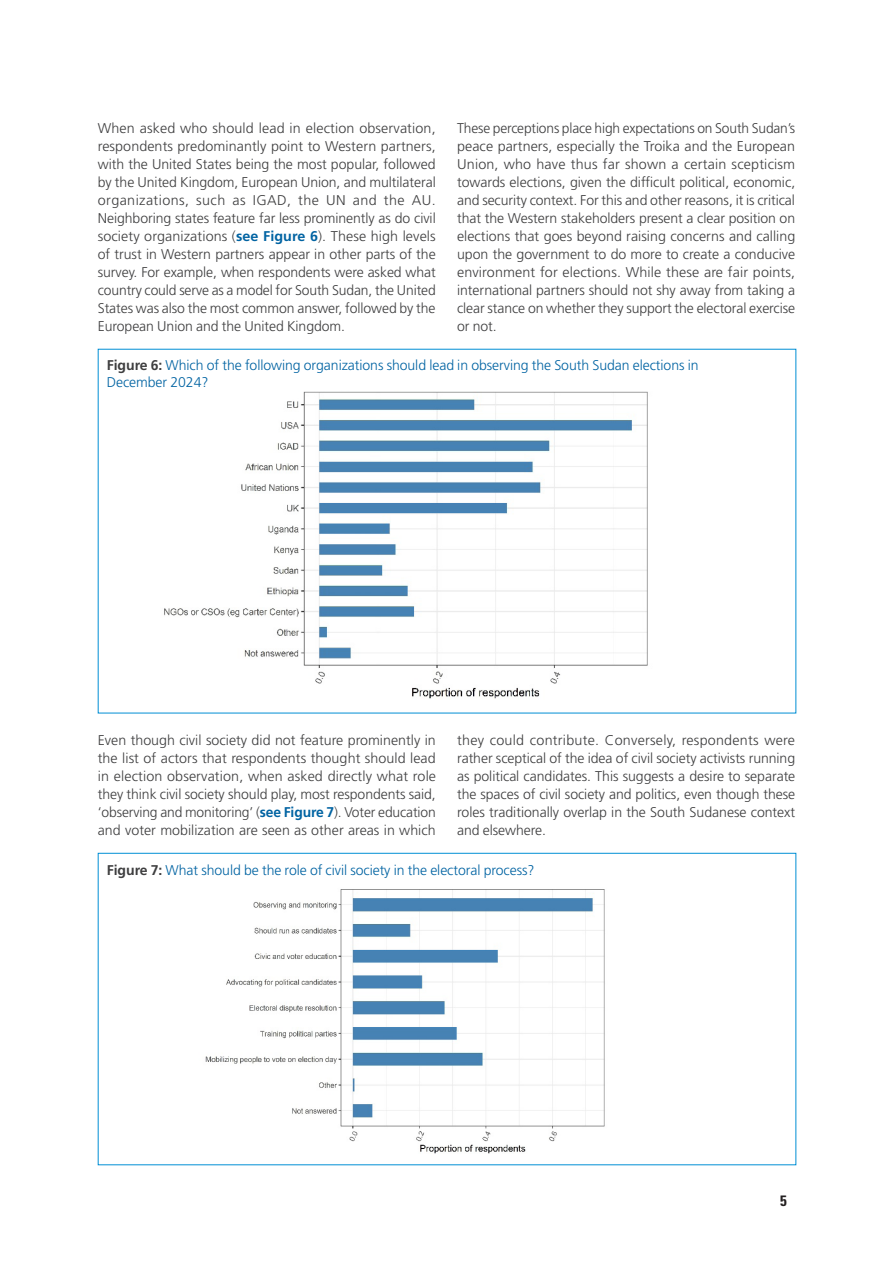
<style>
.page{position:relative;width:893px;height:1263px;background:#fff}
.page>*{position:absolute;margin:0;border:0;box-sizing:border-box;transform-origin:0 0}
.t1{font:700 condensed 15px "Univers LT Std";color:#231f20}
.Body_Text{font:300 14.1px/18px "Frutiger LT Std";letter-spacing:-.005em;color:#3e3e3f;text-align:justify}
.Body_Text-2{font:300 14.1px/17px "Frutiger LT Std";letter-spacing:-.005em;color:#0163a2}
.s1{font-weight:700;color:#0163a2}
.s2{font-weight:700;color:#3e3e3f}
</style>
<div class="page">
<img style="left:164px;top:391px;width:484px;height:308px">
<img style="left:205px;top:889px;width:400px;height:265px">
<p class="Body_Text" style="left:98px;top:119px;width:340px">When asked who should lead in election observation, respondents predominantly point to Western partners, with the United States being the most popular, followed by the United Kingdom, European Union, and multilateral organizations, such as IGAD, the UN and the AU.<br>Neighboring states feature far less prominently as do civil society organizations (<span class="s1">see Figure 6</span>). These high levels of trust in Western partners appear in other parts of the survey. For example, when respondents were asked what country could serve as a model for South Sudan, the United States was also the most common answer, followed by the European Union and the United Kingdom.</p>
<p class="Body_Text" style="left:457px;top:119px;width:340px">These perceptions place high expectations on South Sudan’s peace partners, especially the Troika and the European Union, who have thus far shown a certain scepticism towards elections, given the difficult political, economic, and security context. For this and other reasons, it is critical that the Western stakeholders present a clear position on elections that goes beyond raising concerns and calling upon the government to do more to create a conducive environment for elections. While these are fair points, international partners should not shy away from taking a clear stance on whether they support the electoral exercise or not.</p>
<p class="Body_Text-2" style="left:107px;top:357px;width:593px"><span class="s2">Figure 6:</span> Which of the following organizations should lead in observing the South Sudan elections in<br>December 2024?</p>
<p class="Body_Text" style="left:98px;top:731px;width:340px">Even though civil society did not feature prominently in the list of actors that respondents thought should lead in election observation, when asked directly what role they think civil society should play, most respondents said, ‘observing and monitoring’ (<span class="s1">see Figure 7</span>). Voter education and voter mobilization are seen as other areas in which</p>
<p class="Body_Text" style="left:457px;top:731px;width:340px">they could contribute. Conversely, respondents were rather sceptical of the idea of civil society activists running as political candidates. This suggests a desire to separate the spaces of civil society and politics, even though these roles traditionally overlap in the South Sudanese context and elsewhere.</p>
<p class="Body_Text-2" style="left:107px;top:861px;width:429px"><span class="s2">Figure 7:</span> What should be the role of civil society in the electoral process?</p>
<p class="t1" style="left:780px;top:1191px;width:8px">5</p>
</div>
